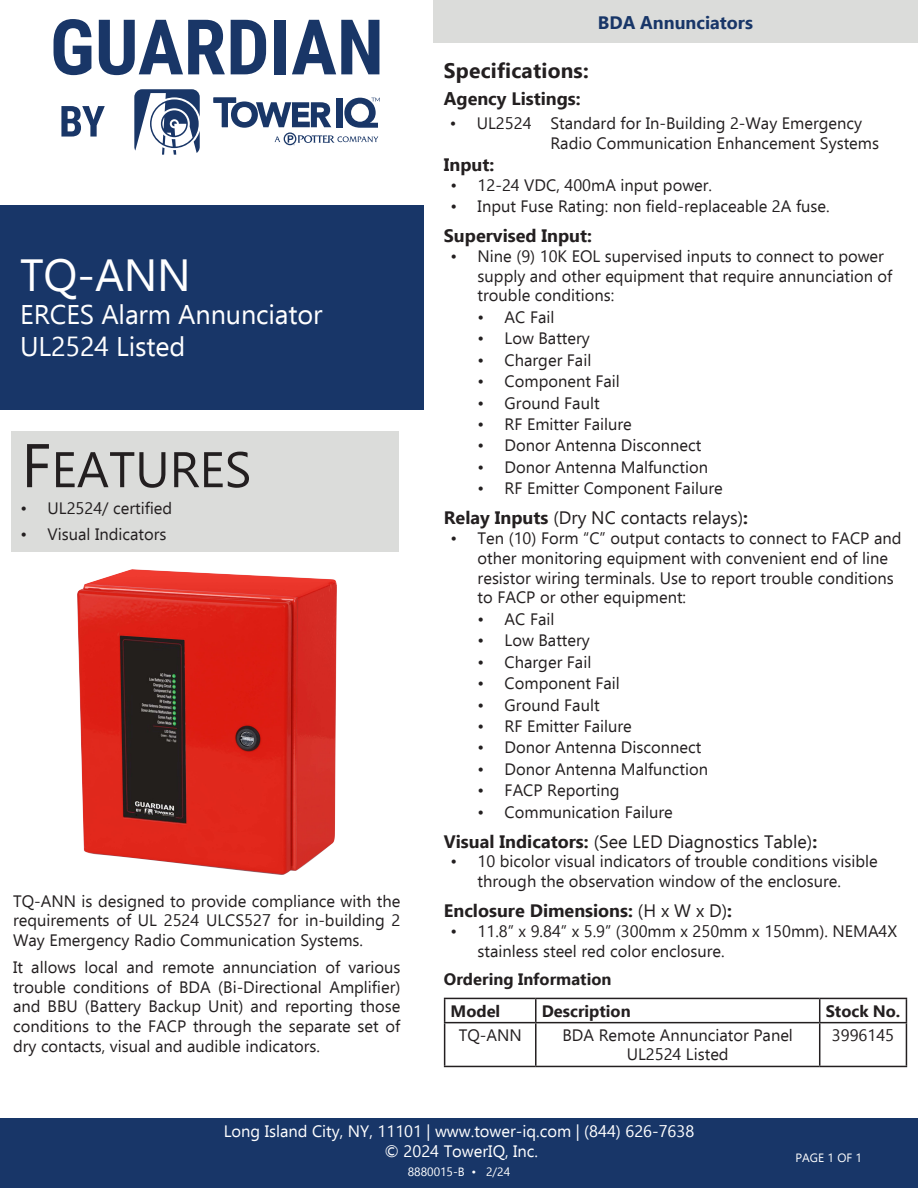
<style>
.page{position:relative;width:918px;height:1188px;background:#fff}
.page>*{position:absolute;margin:0;border:0;box-sizing:border-box;transform-origin:0 0}
.t1{font:49.95px "Ebrima";color:#231f20}
.t2{font:45px "Ebrima";color:#fff}
.t3{font:27px/32.4px "Ebrima";letter-spacing:-.005em;color:#fff}
.Heading{font:700 21px "Ebrima";letter-spacing:.01em;color:#231f20}
.Body_Text_-_Left{font:18px "Ebrima";color:#231f20}
.Body_Text_-_Left-2{font:700 18px "Ebrima";color:#231f20}
.t4{font:700 18px "Ebrima";color:#183668}
.t5{font:16.5px/19.8px "Ebrima";color:#231f20}
.t6{font:16.5px/19.8px "Ebrima";color:#fff;text-align:center}
.Body_Text_-_Left-3{font:700 16.5px "Ebrima";color:#231f20}
.t7{font:12px "Ebrima";color:#fff}
.s1{font-size:61.5px}
.s2{font-weight:700}
.s3{font-weight:400}
</style>
<div class="page">
<div style="left:433px;top:0;width:485px;height:43px;background:#dbdcda"></div>
<svg style="left:134px;top:89px;width:66px;height:66px"></svg>
<svg style="left:213px;top:97px;width:167px;height:48px"></svg>
<svg style="left:54px;top:19px;width:37px;height:56px"></svg>
<svg style="left:99px;top:20px;width:126px;height:55px"></svg>
<svg style="left:231px;top:20px;width:35px;height:54px"></svg>
<div style="left:275px;top:20px;width:11px;height:54px;background:#193667"></div>
<svg style="left:292px;top:20px;width:87px;height:54px"></svg>
<svg style="left:61px;top:106px;width:44px;height:31px"></svg>
<div style="left:0;top:1118px;width:918px;height:70px;background:#183668"></div>
<div style="left:12px;top:432px;width:387px;height:120px;background:#dbdcda"></div>
<div style="left:0;top:205px;width:424px;height:205px;background:#183668"></div>
<img style="left:78px;top:570px;width:259px;height:305px">
<hr style="left:444px;top:998px;width:92px;height:1px;background:#231f20">
<svg style="left:444px;top:999px;width:1px;height:23px"></svg>
<hr style="left:536px;top:998px;width:284px;height:1px;background:#231f20">
<hr style="left:535px;top:999px;width:2px;height:23px;background:#231f20">
<hr style="left:820px;top:998px;width:87px;height:1px;background:#231f20">
<svg style="left:819px;top:999px;width:1px;height:23px"></svg>
<svg style="left:906px;top:999px;width:1px;height:23px"></svg>
<hr style="left:444px;top:1022px;width:92px;height:1px;background:#231f20">
<hr style="left:444px;top:1023px;width:1px;height:43px;background:#231f20">
<hr style="left:536px;top:1022px;width:284px;height:1px;background:#231f20">
<hr style="left:535px;top:1023px;width:2px;height:43px;background:#231f20">
<hr style="left:820px;top:1022px;width:87px;height:1px;background:#231f20">
<hr style="left:819px;top:1023px;width:1px;height:43px;background:#231f20">
<hr style="left:906px;top:1023px;width:1px;height:43px;background:#231f20">
<hr style="left:444px;top:1066px;width:92px;height:1px;background:#231f20">
<hr style="left:536px;top:1066px;width:284px;height:1px;background:#231f20">
<hr style="left:820px;top:1066px;width:87px;height:1px;background:#231f20">
<p class="t2" style="left:20px;top:242px;width:172px">TQ-ANN</p>
<p class="t3" style="left:20px;top:297px;width:304px">ERCES Alarm Annunciator<br>UL2524 Listed</p>
<p class="t1" style="left:21px;top:433px;width:231px"><span class="s1">F</span>EATURES</p>
<p class="t5" style="left:21px;top:498px;width:153px">• UL2524/ certified</p>
<p class="t5" style="left:21px;top:524px;width:147px">• Visual Indicators</p>
<p class="t5" style="left:13px;top:890px;width:389px;text-align:justify">TQ-ANN is designed to provide compliance with the requirements of UL 2524 ULCS527 for in-building 2<br>Way Emergency Radio Communication Systems.</p>
<p class="t5" style="left:13px;top:956px;width:389px;text-align:justify">It allows local and remote annunciation of various trouble conditions of BDA (Bi-Directional Amplifier) and BBU (Battery Backup Unit) and reporting those conditions to the FACP through the separate set of dry contacts, visual and audible indicators.</p>
<p class="t4" style="left:598px;top:9px;width:157px">BDA Annunciators</p>
<p class="Heading" style="left:444px;top:54px;width:146px">Specifications:</p>
<p class="Body_Text_-_Left-2" style="left:444px;top:85px;width:138px">Agency Listings:</p>
<p class="t5" style="left:450px;top:113px;width:83px">• UL2524</p>
<p class="t5" style="left:550px;top:113px;width:330px">Standard for In-Building 2-Way Emergency<br>Radio Communication Enhancement Systems</p>
<p class="Body_Text_-_Left-2" style="left:444px;top:150px;width:52px">Input:</p>
<p class="t5" style="left:451px;top:174px;width:263px">• 12-24 VDC, 400mA input power.</p>
<p class="t5" style="left:451px;top:196px;width:381px">• Input Fuse Rating: non field-replaceable 2A fuse.</p>
<p class="Body_Text_-_Left-2" style="left:444px;top:221px;width:150px">Supervised Input:</p>
<p class="t5" style="left:478px;top:246px;width:416px;text-indent:-27px">• Nine (9) 10K EOL supervised inputs to connect to power supply and other equipment that require annunciation of trouble conditions:</p>
<p class="t5" style="left:478px;top:307px;width:78px">• AC Fail</p>
<p class="t5" style="left:478px;top:328px;width:114px">• Low Battery</p>
<p class="t5" style="left:478px;top:349px;width:115px">• Charger Fail</p>
<p class="t5" style="left:478px;top:371px;width:144px">• Component Fail</p>
<p class="t5" style="left:478px;top:392px;width:124px">• Ground Fault</p>
<p class="t5" style="left:478px;top:414px;width:156px">• RF Emitter Failure</p>
<p class="t5" style="left:478px;top:435px;width:225px">• Donor Antenna Disconnect</p>
<p class="t5" style="left:478px;top:457px;width:232px">• Donor Antenna Malfunction</p>
<p class="t5" style="left:478px;top:478px;width:247px">• RF Emitter Component Failure</p>
<p class="Body_Text_-_Left" style="left:444px;top:505px;width:306px"><span class="s2">Relay Inputs</span> (Dry NC contacts relays)<span class="s2">:</span></p>
<p class="t5" style="left:478px;top:528px;width:425px;text-indent:-27px">• Ten (10) Form “C” output contacts to connect to FACP and other monitoring equipment with convenient end of line resistor wiring terminals. Use to report trouble conditions to FACP or other equipment:</p>
<p class="t5" style="left:478px;top:609px;width:78px">• AC Fail</p>
<p class="t5" style="left:478px;top:630px;width:114px">• Low Battery</p>
<p class="t5" style="left:478px;top:651px;width:115px">• Charger Fail</p>
<p class="t5" style="left:478px;top:673px;width:144px">• Component Fail</p>
<p class="t5" style="left:478px;top:694px;width:124px">• Ground Fault</p>
<p class="t5" style="left:478px;top:716px;width:156px">• RF Emitter Failure</p>
<p class="t5" style="left:478px;top:737px;width:225px">• Donor Antenna Disconnect</p>
<p class="t5" style="left:478px;top:758px;width:232px">• Donor Antenna Malfunction</p>
<p class="t5" style="left:478px;top:780px;width:143px">• FACP Reporting</p>
<p class="t5" style="left:478px;top:801px;width:197px">• Communication Failure</p>
<p class="Body_Text_-_Left" style="left:444px;top:828px;width:375px"><span class="s2">Visual Indicators:</span> (See LED Diagnostics Table)<span class="s2">:</span></p>
<p class="t5" style="left:451px;top:851px;width:429px;text-align:center">• 10 bicolor visual indicators of trouble conditions visible through the observation window of the enclosure.</p>
<p class="Body_Text_-_Left-2" style="left:444px;top:897px;width:290px">Enclosure Dimensions: <span class="s3">(H x W x D)</span>:</p>
<p class="t5" style="left:478px;top:921px;width:421px;text-indent:-27px">• 11.8” x 9.84” x 5.9” (300mm x 250mm x 150mm). NEMA4X stainless steel red color enclosure.</p>
<p class="Body_Text_-_Left-3" style="left:444px;top:966px;width:169px">Ordering Information</p>
<p class="Body_Text_-_Left-3" style="left:451px;top:998px;width:51px">Model</p>
<p class="Body_Text_-_Left-3" style="left:542px;top:998px;width:90px">Description</p>
<p class="Body_Text_-_Left-3" style="left:826px;top:998px;width:76px">Stock No.</p>
<p class="t5" style="left:459px;top:1024px;width:65px">TQ-ANN</p>
<p class="t5" style="left:563px;top:1024px;width:232px;text-align:center">BDA Remote Annunciator Panel<br>UL2524 Listed</p>
<p class="t5" style="left:832px;top:1024px;width:64px">3996145</p>
<p class="t6" style="left:224px;top:1121px;width:472px">Long Island City, NY, 11101 | www.tower-iq.com | (844) 626-7638 © 2024 TowerIQ, Inc.</p>
<p class="t7" style="left:408px;top:1163px;width:104px">8880015-B • 2/24</p>
<p class="t7" style="left:796px;top:1149px;width:68px">PAGE 1 OF 1</p>
</div>
